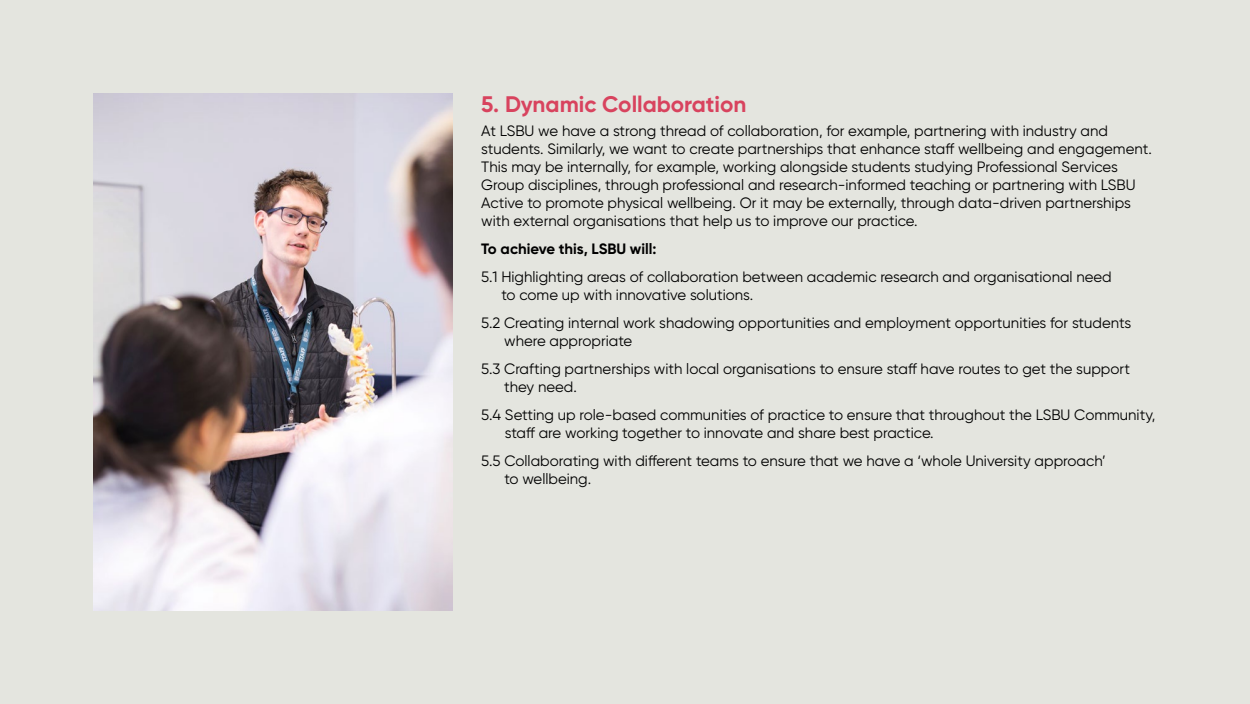
<style>
.page{position:relative;width:1250px;height:704px;background:#e4e5df}
.page>*{position:absolute;margin:0;border:0;box-sizing:border-box;transform-origin:0 0}
.t1{font:700 22.5px "Gilroy";color:#d8435e}
.t2{font:15px/18px "Gilroy";color:#000}
.t3{font:700 15px "Gilroy";letter-spacing:-.005em;color:#000}
</style>
<div class="page">
<img style="left:94px;top:94px;width:359px;height:516px">
<h1 class="t1" style="left:481px;top:90px;width:267px">5. Dynamic Collaboration</h1>
<p class="t2" style="left:481px;top:122px;width:672px">At LSBU we have a strong thread of collaboration, for example, partnering with industry and students. Similarly, we want to create partnerships that enhance staff wellbeing and engagement.<br>This may be internally, for example, working alongside students studying Professional Services Group disciplines, through professional and research-informed teaching or partnering with LSBU Active to promote physical wellbeing. Or it may be externally, through data-driven partnerships with external organisations that help us to improve our practice.</p>
<p class="t3" style="left:481px;top:239px;width:177px">To achieve this, LSBU will:</p>
<p class="t2" style="left:501px;top:268px;width:612px;text-indent:-20px">5.1 Highlighting areas of collaboration between academic research and organisational need to come up with innovative solutions.</p>
<p class="t2" style="left:504px;top:314px;width:629px;text-indent:-23px">5.2 Creating internal work shadowing opportunities and employment opportunities for students where appropriate</p>
<p class="t2" style="left:504px;top:360px;width:627px;text-indent:-23px">5.3 Crafting partnerships with local organisations to ensure staff have routes to get the support they need.</p>
<p class="t2" style="left:505px;top:406px;width:652px;text-indent:-24px">5.4 Setting up role-based communities of practice to ensure that throughout the LSBU Community, staff are working together to innovate and share best practice.</p>
<p class="t2" style="left:504px;top:452px;width:603px;text-indent:-23px">5.5 Collaborating with different teams to ensure that we have a ‘whole University approach’ to wellbeing.</p>
</div>
